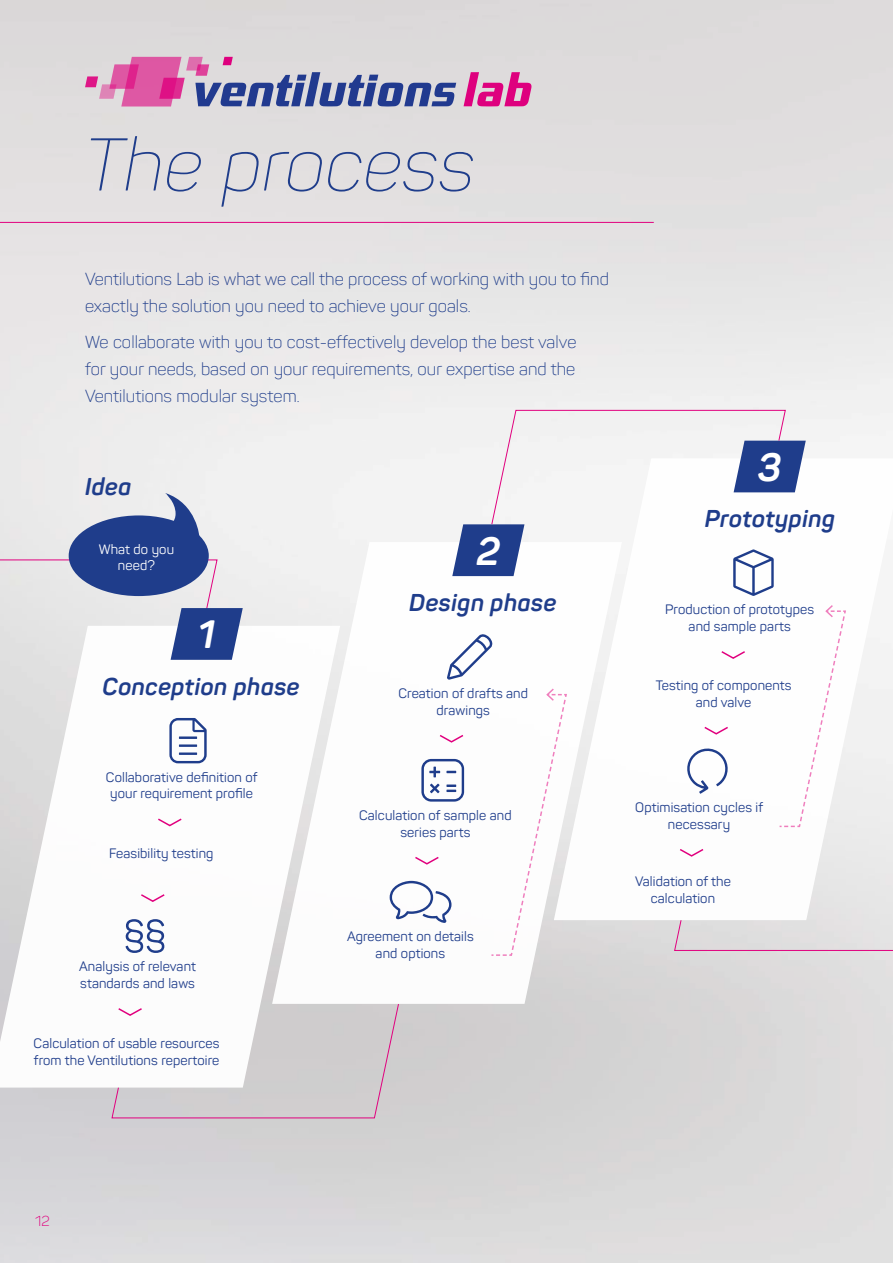
<style>
.page{position:relative;width:893px;height:1263px;background:#fff}
.page>*{position:absolute;margin:0;border:0;box-sizing:border-box;transform-origin:0 0}
.RSG_Headline{font:italic 200 73.5px "Panton";letter-spacing:.01em;color:#1f3d8b}
.RSG_Grafik_Zahl_groß{font:italic 700 39px "Panton";color:#fff}
.RSG_Zwischenheadline{font:italic 700 24px "Panton";letter-spacing:.02em;color:#1f3d8b}
.RSG_Vorspann{font:300 17.25px/27px "Panton";letter-spacing:.005em;color:#1f3d8b}
.t1{font:300 14.25px "Panton";color:#e1007e}
.RSG_Grafik_Grundtext{font:13.5px/16.5px "Panton";letter-spacing:.01em;color:#1f3d8b;text-align:center}
.RSG_Grafik_Grundtext-2{font:13.5px/16.5px "Panton";letter-spacing:.01em;color:#fff;text-align:center}
</style>
<div class="page">
<img style="left:0;top:0;width:893px;height:1263px">
<svg style="left:0;top:626px;width:272px;height:461px"></svg>
<svg style="left:139px;top:893px;width:27px;height:10px"></svg>
<svg style="left:156px;top:817px;width:27px;height:10px"></svg>
<svg style="left:272px;top:542px;width:350px;height:462px"></svg>
<svg style="left:413px;top:855px;width:27px;height:10px"></svg>
<svg style="left:438px;top:733px;width:27px;height:10px"></svg>
<svg style="left:554px;top:458px;width:339px;height:462px"></svg>
<svg style="left:703px;top:725px;width:27px;height:10px"></svg>
<svg style="left:720px;top:650px;width:27px;height:10px"></svg>
<svg style="left:111px;top:1003px;width:288px;height:116px"></svg>
<svg style="left:674px;top:836px;width:219px;height:115px"></svg>
<svg style="left:490px;top:687px;width:78px;height:270px"></svg>
<hr style="left:0;top:222px;width:654px;height:1px;background:#e1007e">
<svg style="left:85px;top:57px;width:371px;height:49px;background:#b299bd"></svg>
<svg style="left:464px;top:72px;width:67px;height:34px;background:#de64a9"></svg>
<svg style="left:0;top:559px;width:243px;height:204px"></svg>
<svg style="left:447px;top:634px;width:45px;height:46px"></svg>
<svg style="left:421px;top:759px;width:43px;height:43px"></svg>
<svg style="left:452px;top:410px;width:354px;height:186px"></svg>
<svg style="left:685px;top:746px;width:45px;height:48px"></svg>
<svg style="left:390px;top:881px;width:61px;height:42px"></svg>
<svg style="left:125px;top:919px;width:39px;height:34px"></svg>
<svg style="left:165px;top:493px;width:34px;height:41px"></svg>
<div style="left:69px;top:515px;width:140px;height:81px;background:#1f3d8b;border-radius:50%"></div>
<svg style="left:778px;top:603px;width:69px;height:225px"></svg>
<p class="RSG_Headline" style="left:85px;top:120px;width:392px">The process</p>
<p class="RSG_Vorspann" style="left:85px;top:265px;width:525px">Ventilutions Lab is what we call the process of working with you to find exactly the solution you need to achieve your goals.</p>
<p class="RSG_Vorspann" style="left:85px;top:328px;width:493px;text-align:justify">We collaborate with you to cost-effectively develop the best valve for your needs, based on your requirements, our expertise and the Ventilutions modular system.</p>
<p class="RSG_Zwischenheadline" style="left:85px;top:472px;width:48px">Idea</p>
<p class="RSG_Grafik_Grundtext-2" style="left:99px;top:540px;width:77px">What do you need?</p>
<p class="RSG_Grafik_Zahl_groß" style="left:198px;top:610px;width:18px">1</p>
<p class="RSG_Zwischenheadline" style="left:103px;top:671px;width:199px">Conception phase</p>
<p class="RSG_Grafik_Grundtext" style="left:106px;top:769px;width:153px">Collaborative definition of your requirement profile</p>
<p class="RSG_Grafik_Grundtext" style="left:109px;top:844px;width:106px">Feasibility testing</p>
<p class="RSG_Grafik_Grundtext" style="left:79px;top:958px;width:118px;text-align:left">Analysis of relevant standards and laws</p>
<p class="RSG_Grafik_Grundtext" style="left:34px;top:1035px;width:187px;text-align:left">Calculation of usable resources from the Ventilutions repertoire</p>
<p class="RSG_Grafik_Zahl_groß" style="left:477px;top:526px;width:25px">2</p>
<p class="RSG_Zwischenheadline" style="left:409px;top:587px;width:149px">Design phase</p>
<p class="RSG_Grafik_Grundtext" style="left:398px;top:685px;width:131px">Creation of drafts and drawings</p>
<p class="RSG_Grafik_Grundtext" style="left:359px;top:807px;width:154px">Calculation of sample and series parts</p>
<p class="RSG_Grafik_Grundtext" style="left:347px;top:928px;width:128px">Agreement on details and options</p>
<p class="RSG_Grafik_Zahl_groß" style="left:758px;top:443px;width:25px">3</p>
<p class="RSG_Zwischenheadline" style="left:705px;top:503px;width:132px">Prototyping</p>
<p class="RSG_Grafik_Grundtext" style="left:665px;top:601px;width:151px">Production of prototypes and sample parts</p>
<p class="RSG_Grafik_Grundtext" style="left:656px;top:677px;width:137px">Testing of components and valve</p>
<p class="RSG_Grafik_Grundtext" style="left:635px;top:799px;width:129px">Optimisation cycles if necessary</p>
<p class="RSG_Grafik_Grundtext" style="left:635px;top:873px;width:97px">Validation of the calculation</p>
<p class="t1" style="left:35px;top:1212px;width:16px">12</p>
</div>
